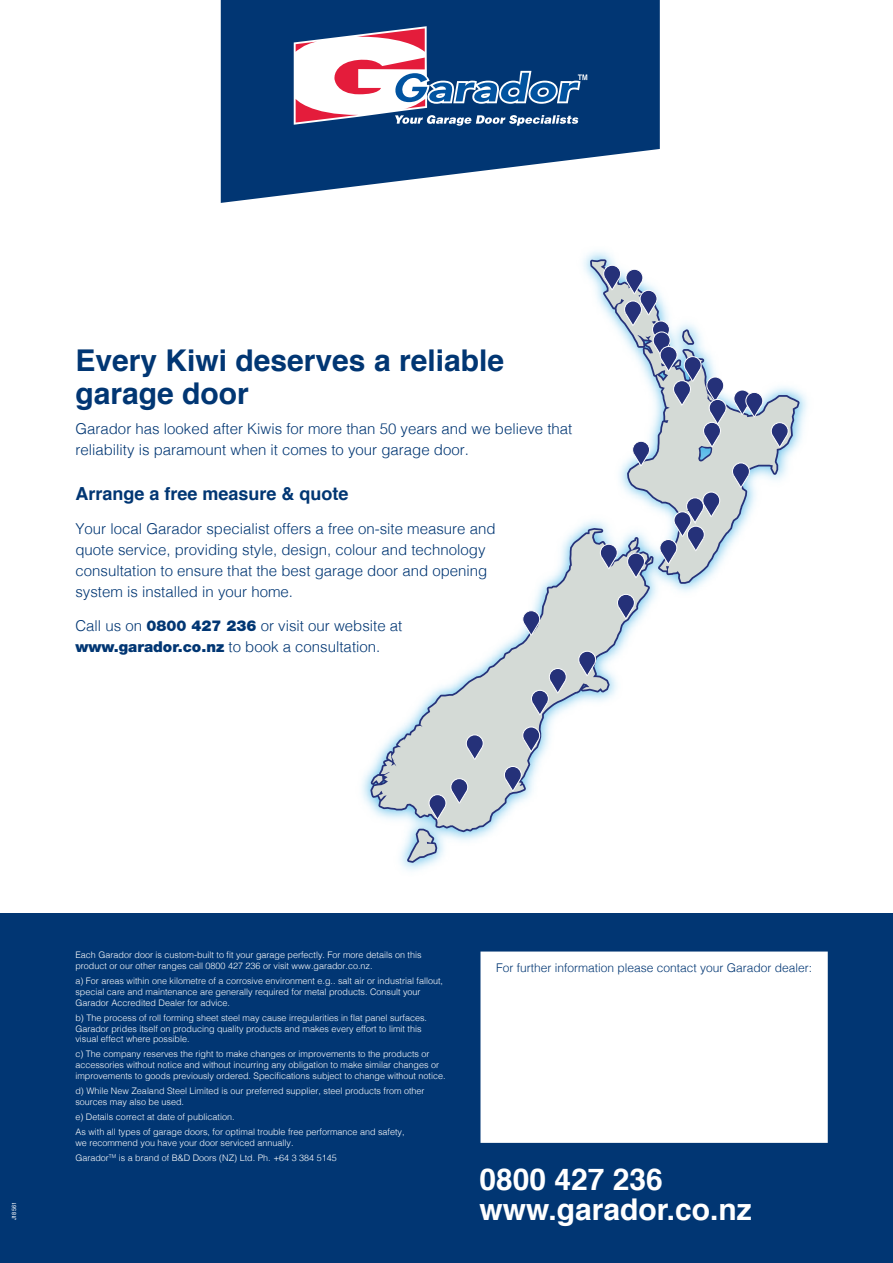
<style>
.page{position:relative;width:893px;height:1263px;background:#fff}
.page>*{position:absolute;margin:0;border:0;box-sizing:border-box;transform-origin:0 0}
.t1{font:700 30px/33px "Helvetica";color:#013673}
.t2{font:700 30px "Helvetica";color:#fff}
.t3{font:700 18px "Helvetica";color:#013673}
.t4{font:300 15px/21px "Helvetica";color:#013673}
.t5{font:300 12px "Helvetica";color:#013673}
.t6{font:300 9px/10.8px "Helvetica";color:#fff}
.t7{font:6px "Helvetica";color:#fff;scale:.94 1}
.s1{font-family:"Helvetica Neue";font-weight:900}
</style>
<div class="page">
<div style="left:0;top:913px;width:893px;height:350px;background:#013673"></div>
<div style="left:480px;top:951px;width:348px;height:192px;background:#fff;border:2px solid #fff"></div>
<img style="left:362px;top:251px;width:445px;height:620px">
<svg style="left:370px;top:528px;width:284px;height:304px"></svg>
<svg style="left:590px;top:259px;width:210px;height:325px"></svg>
<svg style="left:372px;top:530px;width:276px;height:300px"></svg>
<svg style="left:407px;top:829px;width:30px;height:34px"></svg>
<svg style="left:592px;top:261px;width:206px;height:321px"></svg>
<svg style="left:733px;top:390px;width:30px;height:29px"></svg>
<svg style="left:771px;top:422px;width:18px;height:27px"></svg>
<svg style="left:732px;top:462px;width:18px;height:27px"></svg>
<svg style="left:603px;top:265px;width:123px;height:202px"></svg>
<svg style="left:627px;top:539px;width:25px;height:40px"></svg>
<svg style="left:600px;top:544px;width:18px;height:26px"></svg>
<svg style="left:617px;top:594px;width:18px;height:26px"></svg>
<svg style="left:522px;top:610px;width:18px;height:27px"></svg>
<svg style="left:578px;top:651px;width:18px;height:26px"></svg>
<svg style="left:522px;top:726px;width:18px;height:27px"></svg>
<svg style="left:504px;top:766px;width:18px;height:27px"></svg>
<svg style="left:429px;top:778px;width:39px;height:43px;background:#a2abbe"></svg>
<svg style="left:466px;top:734px;width:18px;height:27px"></svg>
<svg style="left:659px;top:492px;width:61px;height:74px;background:#a6afc3"></svg>
<svg style="left:531px;top:668px;width:36px;height:48px;background:#a1abc1"></svg>
<svg style="left:221px;top:0;width:439px;height:203px;fill:#013673"></svg>
<svg style="left:294px;top:26px;width:293px;height:100px"></svg>
<p class="t1" style="left:75px;top:344px;width:430px">Every Kiwi deserves a reliable garage door</p>
<p class="t4" style="left:75px;top:417px;width:498px">Garador has looked after Kiwis for more than 50 years and we believe that reliability is paramount when it comes to your garage door.</p>
<p class="t3" style="left:75px;top:479px;width:275px">Arrange a free measure &amp; quote</p>
<p class="t4" style="left:75px;top:517px;width:422px">Your local Garador specialist offers a free on-site measure and quote service, providing style, design, colour and technology consultation to ensure that the best garage door and opening system is installed in your home.</p>
<p class="t4" style="left:75px;top:614px;width:328px">Call us on <span class="s1">0800 427 236</span> or visit our website at <span class="s1">www.garador.co.nz</span> to book a consultation.</p>
<p class="t6" style="left:75px;top:949px;width:348px">Each Garador door is custom-built to fit your garage perfectly. For more details on this product or our other ranges call 0800 427 236 or visit www.garador.co.nz.</p>
<p class="t6" style="left:75px;top:975px;width:369px">a) For areas within one kilometre of a corrosive environment e.g.. salt air or industrial fallout, special care and maintenance are generally required for metal products. Consult your<br>Garador Accredited Dealer for advice.</p>
<p class="t6" style="left:75px;top:1011px;width:353px">b) The process of roll forming sheet steel may cause irregularities in flat panel surfaces.<br>Garador prides itself on producing quality products and makes every effort to limit this visual effect where possible.</p>
<p class="t6" style="left:75px;top:1048px;width:372px">c) The company reserves the right to make changes or improvements to the products or accessories without notice and without incurring any obligation to make similar changes or improvements to goods previously ordered. Specifications subject to change without notice.</p>
<p class="t6" style="left:75px;top:1085px;width:351px">d) While New Zealand Steel Limited is our preferred supplier, steel products from other sources may also be used.</p>
<p class="t6" style="left:75px;top:1111px;width:161px">e) Details correct at date of publication.</p>
<p class="t6" style="left:75px;top:1126px;width:331px">As with all types of garage doors, for optimal trouble free performance and safety, we recommend you have your door serviced annually.</p>
<p class="t6" style="left:75px;top:1151px;width:263px">Garador<sup>TM</sup> is a brand of B&amp;D Doors (NZ) Ltd. Ph. +64 3 384 5145</p>
<p class="t5" style="left:496px;top:957px;width:318px">For further information please contact your Garador dealer:</p>
<p class="t2" style="left:479px;top:1155px;width:185px">0800 427 236</p>
<p class="t7" style="left:9px;top:1220px;width:21px;rotate:-90deg">J18561</p>
<p class="t2" style="left:479px;top:1185px;width:274px">www.garador.co.nz</p>
</div>
